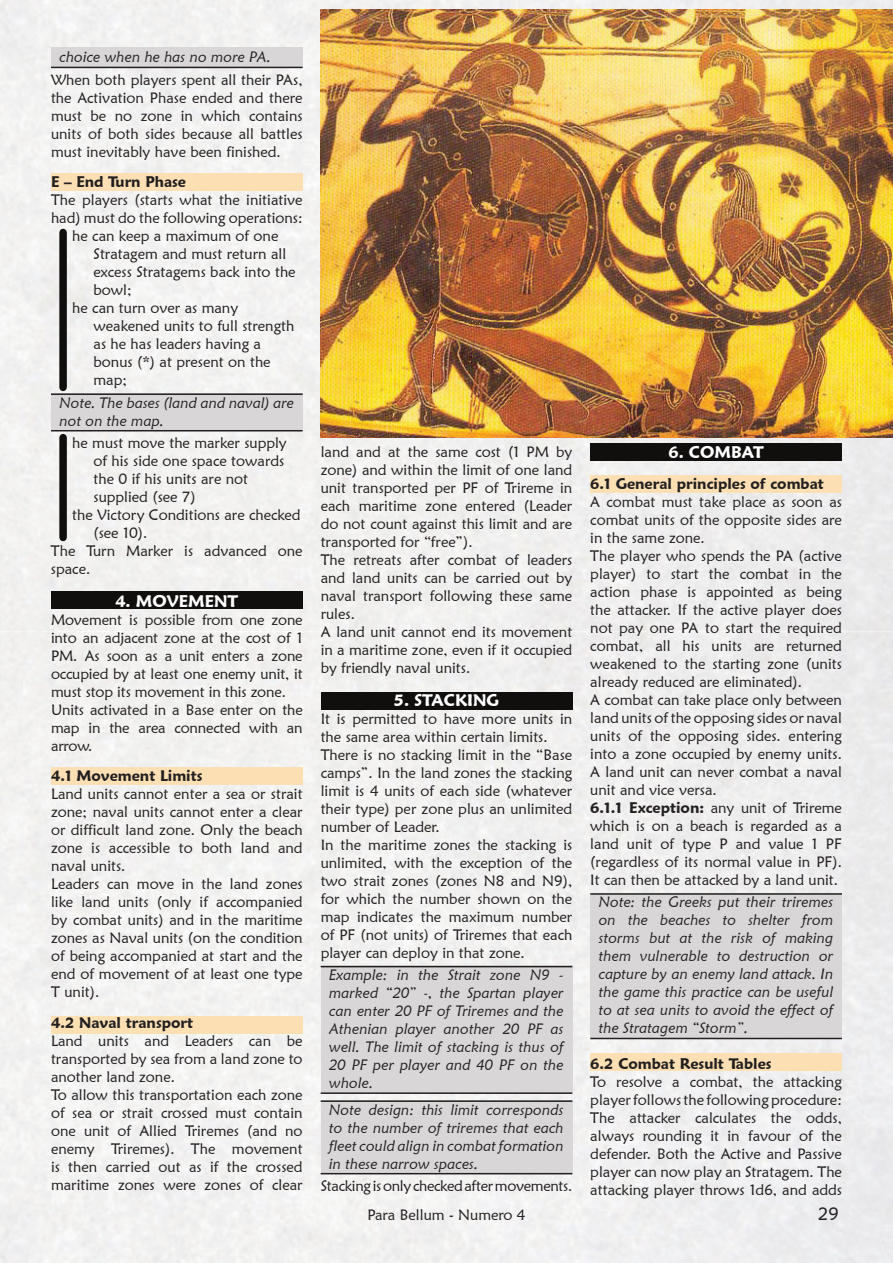
<style>
.page{position:relative;width:893px;height:1263px;background:#f1f1f0}
.page>*{position:absolute;margin:0;border:0;box-sizing:border-box;transform-origin:0 0}
.Numero_pagina{font:18px "Maiandra GD";color:#231f20}
.Gioco_-_Titolo1{font:600 16.5px "Maiandra GD";color:#fff}
.Gioco{font:15px/18px "Maiandra GD";color:#231f20;text-align:justify}
.Gioco_-_Box{font:italic 15px/18px "Maiandra GD";color:#231f20;text-align:justify}
.Gioco_-_Indentato{font:15px/18px "Maiandra GD";color:#231f20}
.Gioco_-_Titolo2{font:600 15px "Maiandra GD";color:#231f20}
.Gioco-2{font:15px "Maiandra GD";letter-spacing:-.02em;color:#231f20}
.Piede_pagina{font:15px "Maiandra GD";color:#231f20}
.s1{font-weight:600}
</style>
<div class="page">
<div style="left:590px;top:893px;width:252px;height:146px;background:#d8d6d6"></div>
<div style="left:321px;top:1100px;width:251px;height:73px;background:#d8d6d6"></div>
<div style="left:321px;top:965px;width:251px;height:128px;background:#d8d6d6"></div>
<div style="left:590px;top:443px;width:252px;height:18px;background:#110f0e"></div>
<div style="left:51px;top:48px;width:252px;height:20px;background:#d8d6d6"></div>
<div style="left:51px;top:393px;width:252px;height:37px;background:#d8d6d6"></div>
<div style="left:51px;top:768px;width:252px;height:17px;background:#fce0b4"></div>
<div style="left:51px;top:173px;width:252px;height:17px;background:#fce0b4"></div>
<div style="left:590px;top:476px;width:252px;height:17px;background:#fce0b4"></div>
<div style="left:321px;top:692px;width:251px;height:17px;background:#110f0e"></div>
<div style="left:51px;top:1016px;width:252px;height:17px;background:#fce0b4"></div>
<div style="left:590px;top:1053px;width:252px;height:17px;background:#fce0b4"></div>
<div style="left:51px;top:591px;width:252px;height:17px;background:#110f0e"></div>
<hr style="left:51px;top:67px;width:252px;height:1px;background:#231f20">
<hr style="left:51px;top:393px;width:252px;height:2px;background:#231f20">
<hr style="left:51px;top:430px;width:252px;height:1px;background:#231f20">
<hr style="left:321px;top:966px;width:251px;height:1px;background:#231f20">
<hr style="left:321px;top:1092px;width:251px;height:2px;background:#231f20">
<hr style="left:321px;top:1100px;width:251px;height:2px;background:#231f20">
<hr style="left:321px;top:1173px;width:251px;height:1px;background:#231f20">
<hr style="left:590px;top:893px;width:252px;height:2px;background:#231f20">
<hr style="left:590px;top:1038px;width:252px;height:1px;background:#231f20">
<img style="left:321px;top:10px;width:572px;height:427px">
<div style="left:59px;top:232px;width:8px;height:155px;background:#110f0e"></div>
<div style="left:59px;top:438px;width:8px;height:99px;background:#110f0e"></div>
<p class="Gioco_-_Box" style="left:60px;top:48px;width:213px">choice when he has no more PA.</p>
<p class="Gioco" style="left:51px;top:70px;width:253px">When both players spent all their PAs, the Activation Phase ended and there must be no zone in which contains units of both sides because all battles must inevitably have been finished.</p>
<p class="Gioco_-_Titolo2" style="left:51px;top:173px;width:137px">E – End Turn Phase</p>
<p class="Gioco" style="left:51px;top:191px;width:253px">The players (starts what the initiative had) must do the following operations:</p>
<p class="Gioco_-_Indentato" style="left:94px;top:227px;width:204px;text-indent:-21px">he can keep a maximum of one<br>Stratagem and must return all excess Stratagems back into the bowl;</p>
<p class="Gioco_-_Indentato" style="left:94px;top:299px;width:202px;text-indent:-21px">he can turn over as many weakened units to full strength as he has leaders having a bonus (*) at present on the map;</p>
<p class="Gioco_-_Box" style="left:60px;top:393px;width:236px">Note. The bases (land and naval) are not on the map.</p>
<p class="Gioco_-_Indentato" style="left:94px;top:433px;width:195px;text-indent:-21px">he must move the marker supply of his side one space towards the 0 if his units are not supplied (see 7)</p>
<p class="Gioco_-_Indentato" style="left:94px;top:505px;width:209px;text-indent:-21px">the Victory Conditions are checked (see 10).</p>
<p class="Gioco" style="left:51px;top:541px;width:253px">The Turn Marker is advanced one space.</p>
<p class="Gioco_-_Titolo1" style="left:115px;top:591px;width:124px">4. MOVEMENT</p>
<p class="Gioco" style="left:51px;top:610px;width:253px">Movement is possible from one zone into an adjacent zone at the cost of 1<br>PM. As soon as a unit enters a zone occupied by at least one enemy unit, it must stop its movement in this zone.</p>
<p class="Gioco" style="left:51px;top:700px;width:253px">Units activated in a Base enter on the map in the area connected with an arrow.</p>
<p class="Gioco_-_Titolo2" style="left:51px;top:767px;width:153px">4.1 Movement Limits</p>
<p class="Gioco" style="left:51px;top:785px;width:253px">Land units cannot enter a sea or strait zone; naval units cannot enter a clear or difficult land zone. Only the beach zone is accessible to both land and naval units.</p>
<p class="Gioco" style="left:51px;top:875px;width:253px">Leaders can move in the land zones like land units (only if accompanied by combat units) and in the maritime zones as Naval units (on the condition of being accompanied at start and the end of movement of at least one type T unit).</p>
<p class="Gioco_-_Titolo2" style="left:51px;top:1014px;width:144px">4.2 Naval transport</p>
<p class="Gioco" style="left:51px;top:1032px;width:253px">Land units and Leaders can be transported by sea from a land zone to another land zone.</p>
<p class="Gioco" style="left:51px;top:1086px;width:253px">To allow this transportation each zone of sea or strait crossed must contain one unit of Allied Triremes (and no enemy Triremes). The movement is then carried out as if the crossed maritime zones were zones of clear</p>
<p class="Gioco" style="left:321px;top:443px;width:253px">land and at the same cost (1 PM by zone) and within the limit of one land unit transported per PF of Trireme in each maritime zone entered (Leader do not count against this limit and are transported for “free”).</p>
<p class="Gioco" style="left:321px;top:551px;width:253px">The retreats after combat of leaders and land units can be carried out by naval transport following these same rules.</p>
<p class="Gioco" style="left:321px;top:623px;width:253px">A land unit cannot end its movement in a maritime zone, even if it occupied by friendly naval units.</p>
<p class="Gioco_-_Titolo1" style="left:394px;top:690px;width:107px">5. STACKING</p>
<p class="Gioco" style="left:321px;top:709px;width:253px">It is permitted to have more units in the same area within certain limits.</p>
<p class="Gioco" style="left:321px;top:745px;width:253px">There is no stacking limit in the “Base camps”. In the land zones the stacking limit is 4 units of each side (whatever their type) per zone plus an unlimited number of Leader.</p>
<p class="Gioco" style="left:321px;top:835px;width:253px">In the maritime zones the stacking is unlimited, with the exception of the two strait zones (zones N8 and N9), for which the number shown on the map indicates the maximum number of PF (not units) of Triremes that each player can deploy in that zone.</p>
<p class="Gioco_-_Box" style="left:329px;top:966px;width:236px">Example: in the Strait zone N9 - marked “20” -, the Spartan player can enter 20 PF of Triremes and the Athenian player another 20 PF as well. The limit of stacking is thus of 20 PF per player and 40 PF on the whole.</p>
<p class="Gioco_-_Box" style="left:329px;top:1100px;width:236px">Note design: this limit corresponds to the number of triremes that each fleet could align in combat formation in these narrow spaces.</p>
<p class="Gioco-2" style="left:321px;top:1176px;width:253px">Stacking is only checked after movements.</p>
<p class="Gioco_-_Titolo1" style="left:668px;top:442px;width:97px">6. COMBAT</p>
<p class="Gioco_-_Titolo2" style="left:590px;top:475px;width:235px">6.1 General principles of combat</p>
<p class="Gioco" style="left:590px;top:493px;width:253px">A combat must take place as soon as combat units of the opposite sides are in the same zone.</p>
<p class="Gioco" style="left:590px;top:547px;width:253px">The player who spends the PA (active player) to start the combat in the action phase is appointed as being the attacker. If the active player does not pay one PA to start the required combat, all his units are returned weakened to the starting zone (units already reduced are eliminated).</p>
<p class="Gioco" style="left:590px;top:691px;width:253px">A combat can take place only between land units of the opposing sides or naval units of the opposing sides. entering into a zone occupied by enemy units.<br>A land unit can never combat a naval unit and vice versa.</p>
<p class="Gioco" style="left:590px;top:799px;width:253px"><span class="s1">6.1.1 Exception:</span> any unit of Trireme which is on a beach is regarded as a land unit of type P and value 1 PF (regardless of its normal value in PF).<br>It can then be attacked by a land unit.</p>
<p class="Gioco_-_Box" style="left:599px;top:893px;width:236px">Note: the Greeks put their triremes on the beaches to shelter from storms but at the risk of making them vulnerable to destruction or capture by an enemy land attack. In the game this practice can be useful to at sea units to avoid the effect of the Stratagem “Storm”.</p>
<p class="Gioco_-_Titolo2" style="left:590px;top:1054px;width:183px">6.2 Combat Result Tables</p>
<p class="Gioco" style="left:590px;top:1072px;width:253px">To resolve a combat, the attacking player follows the following procedure:</p>
<p class="Gioco" style="left:590px;top:1108px;width:253px">The attacker calculates the odds, always rounding it in favour of the defender. Both the Active and Passive player can now play an Stratagem. The attacking player throws 1d6, and adds</p>
<p class="Piede_pagina" style="left:367px;top:1206px;width:160px">Para Bellum - Numero 4</p>
<p class="Numero_pagina" style="left:818px;top:1203px;width:22px">29</p>
</div>
